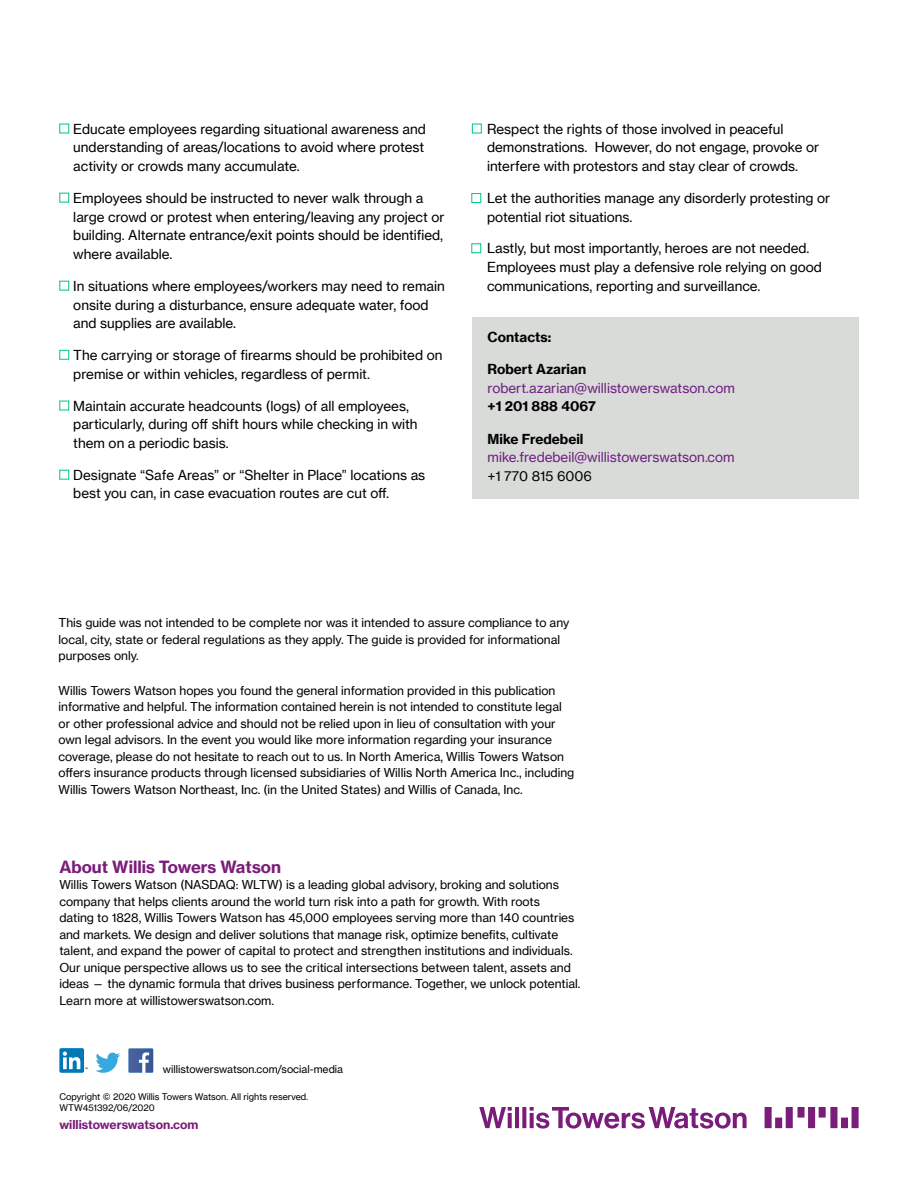
<style>
.page{position:relative;width:918px;height:1188px;background:#fff}
.page>*{position:absolute;margin:0;border:0;box-sizing:border-box;transform-origin:0 0}
.t1{font:16.5px "N Haas Grotesk TX Pro 75 Bd";color:#7a1c79}
.t2{font:13.5px/18.8px "N Haas Grotesk TX Pro 55 Rg";color:#000}
.t3{font:13.5px "N Haas Grotesk TX Pro 55 Rg";color:#702082}
.t4{font:13.5px "N Haas Grotesk TX Pro 75 Bd";color:#000}
.t5{font:12px/16.5px "N Haas Grotesk TX Pro 55 Rg";color:#000}
.t6{font:12px "N Haas Grotesk TX Pro 75 Bd";color:#7a1c79}
.t7{font:10.5px "N Haas Grotesk TX Pro 55 Rg";color:#000}
.t8{font:9px/10.8px "N Haas Grotesk TX Pro 55 Rg";color:#000}
</style>
<div class="page">
<svg style="left:479px;top:1107px;width:380px;height:22px"></svg>
<div style="left:59px;top:1048px;width:25px;height:25px;background:#0078b5;border-radius:2px"></div>
<svg style="left:63px;top:1052px;width:25px;height:17px"></svg>
<svg style="left:95px;top:1053px;width:25px;height:20px"></svg>
<svg style="left:128px;top:1048px;width:25px;height:25px"></svg>
<div style="left:59px;top:350px;width:10px;height:10px;border:1px solid #00c389"></div>
<div style="left:471px;top:193px;width:10px;height:10px;border:1px solid #00c389"></div>
<div style="left:472px;top:124px;width:10px;height:9px;border:1px solid #00c389"></div>
<div style="left:472px;top:318px;width:387px;height:181px;background:#d8dbd8"></div>
<p class="t2" style="left:73px;top:119px;width:354px">Educate employees regarding situational awareness and understanding of areas/locations to avoid where protest activity or crowds many accumulate.</p>
<p class="t2" style="left:73px;top:189px;width:373px">Employees should be instructed to never walk through a large crowd or protest when entering/leaving any project or building. Alternate entrance/exit points should be identified, where available.</p>
<p class="t2" style="left:73px;top:277px;width:373px">In situations where employees/workers may need to remain onsite during a disturbance, ensure adequate water, food and supplies are available.</p>
<p class="t2" style="left:73px;top:346px;width:371px">The carrying or storage of firearms should be prohibited on premise or within vehicles, regardless of permit.</p>
<p class="t2" style="left:73px;top:396px;width:346px">Maintain accurate headcounts (logs) of all employees, particularly, during off shift hours while checking in with them on a periodic basis.</p>
<p class="t2" style="left:73px;top:465px;width:354px">Designate “Safe Areas” or “Shelter in Place” locations as best you can, in case evacuation routes are cut off.</p>
<p class="t2" style="left:487px;top:119px;width:334px">Respect the rights of those involved in peaceful demonstrations. However, do not engage, provoke or interfere with protestors and stay clear of crowds.</p>
<p class="t2" style="left:487px;top:189px;width:345px">Let the authorities manage any disorderly protesting or potential riot situations.</p>
<p class="t2" style="left:487px;top:239px;width:336px">Lastly, but most importantly, heroes are not needed.<br>Employees must play a defensive role relying on good communications, reporting and surveillance.</p>
<p class="t4" style="left:488px;top:328px;width:65px">Contacts:</p>
<p class="t4" style="left:488px;top:360px;width:100px">Robert Azarian</p>
<p class="t3" style="left:488px;top:379px;width:249px">robert.azarian@willistowerswatson.com</p>
<p class="t4" style="left:488px;top:398px;width:110px">+1 201 888 4067</p>
<p class="t4" style="left:488px;top:430px;width:97px">Mike Fredebeil</p>
<p class="t3" style="left:488px;top:449px;width:249px">mike.fredebeil@willistowerswatson.com</p>
<p class="t2" style="left:488px;top:467px;width:106px">+1 770 815 6006</p>
<p class="t5" style="left:59px;top:614px;width:512px">This guide was not intended to be complete nor was it intended to assure compliance to any local, city, state or federal regulations as they apply. The guide is provided for informational purposes only.</p>
<p class="t5" style="left:59px;top:682px;width:517px">Willis Towers Watson hopes you found the general information provided in this publication informative and helpful. The information contained herein is not intended to constitute legal or other professional advice and should not be relied upon in lieu of consultation with your own legal advisors. In the event you would like more information regarding your insurance coverage, please do not hesitate to reach out to us. In North America, Willis Towers Watson offers insurance products through licensed subsidiaries of Willis North America Inc., including Willis Towers Watson Northeast, Inc. (in the United States) and Willis of Canada, Inc.</p>
<h1 class="t1" style="left:59px;top:856px;width:223px">About Willis Towers Watson</h1>
<p class="t5" style="left:59px;top:877px;width:523px">Willis Towers Watson (NASDAQ: WLTW) is a leading global advisory, broking and solutions company that helps clients around the world turn risk into a path for growth. With roots<br>dating to 1828, Willis Towers Watson has 45,000 employees serving more than 140 countries and markets. We design and deliver solutions that manage risk, optimize benefits, cultivate talent, and expand the power of capital to protect and strengthen institutions and individuals.<br>Our unique perspective allows us to see the critical intersections between talent, assets and ideas — the dynamic formula that drives business performance. Together, we unlock potential.<br>Learn more at willistowerswatson.com.</p>
<p class="t7" style="left:163px;top:1063px;width:182px">willistowerswatson.com/social-media</p>
<p class="t8" style="left:59px;top:1091px;width:250px">Copyright © 2020 Willis Towers Watson. All rights reserved.<br>WTW451392/06/2020</p>
<p class="t6" style="left:59px;top:1117px;width:141px">willistowerswatson.com</p>
</div>
